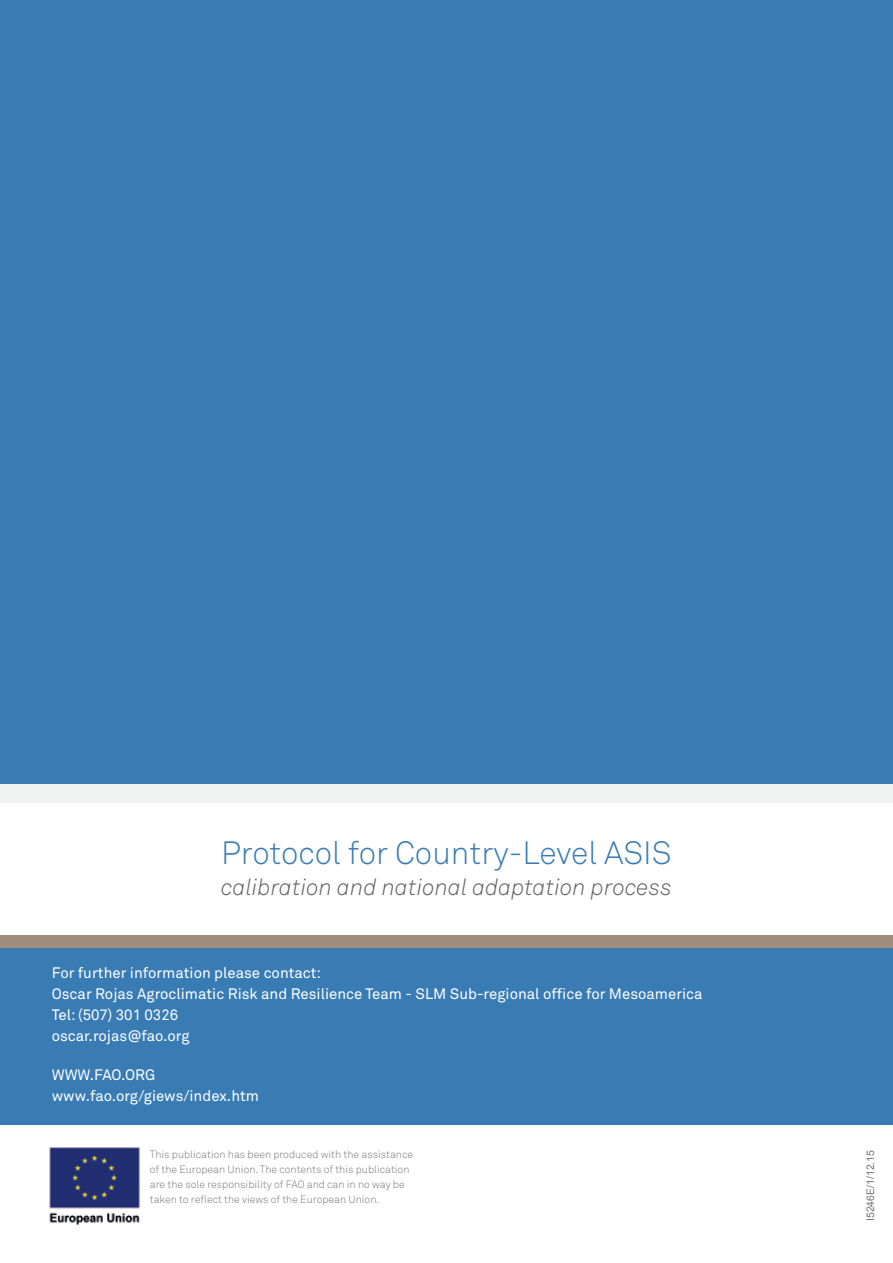
<style>
.page{position:relative;width:893px;height:1263px;background:#fff}
.page>*{position:absolute;margin:0;border:0;box-sizing:border-box;transform-origin:0 0}
.t1{font:31.8px "Akkurat Light Pro";color:#397cb4}
.t2{font:italic 22.95px "Akkurat Light Pro";letter-spacing:.005em;color:#606362}
.t3{font:15px/21px "Akkurat Pro";color:#fff}
.t4{font:10.5px/15px "Akkurat Light Pro";color:#757776}
.t5{font:10.5px "Arial";color:#757776}
</style>
<div class="page">
<div style="left:0;top:947px;width:893px;height:178px;background:#397cb4"></div>
<div style="left:0;top:784px;width:893px;height:19px;background:#f0f2f1"></div>
<div style="left:0;top:0;width:893px;height:783px;background:#397cb4"></div>
<img style="left:49px;top:1147px;width:91px;height:78px">
<div style="left:0;top:936px;width:893px;height:12px;background:#a08c7b"></div>
<h1 class="t1" style="left:221px;top:834px;width:452px">Protocol for Country-Level ASIS</h1>
<h2 class="t2" style="left:221px;top:873px;width:452px">calibration and national adaptation process</h2>
<p class="t3" style="left:52px;top:963px;width:652px">For further information please contact:<br>Oscar Rojas Agroclimatic Risk and Resilience Team - SLM Sub-regional office for Mesoamerica Tel: (507) 301 0326<br>oscar.rojas@fao.org</p>
<p class="t3" style="left:52px;top:1064px;width:209px">WWW.FAO.ORG www.fao.org/giews/index.htm</p>
<p class="t4" style="left:150px;top:1147px;width:265px">This publication has been produced with the assistance of the European Union. The contents of this publication are the sole responsibility of FAO and can in no way be taken to reflect the views of the European Union.</p>
<p class="t5" style="left:864px;top:1221px;width:73px;rotate:-90deg">I5246E/1/12.15</p>
</div>
